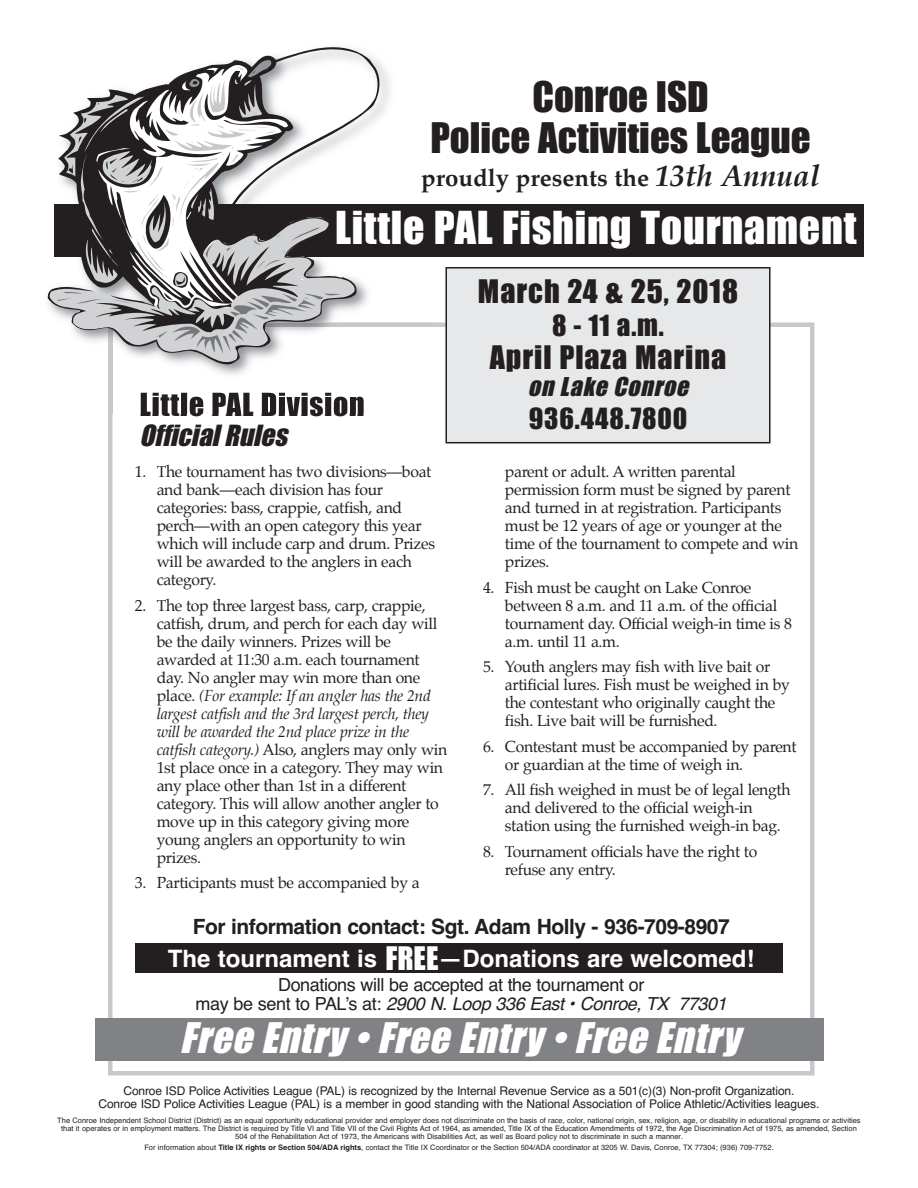
<style>
.page{position:relative;width:918px;height:1188px;background:#fff}
.page>*{position:absolute;margin:0;border:0;box-sizing:border-box;transform-origin:0 0}
.t1{font:42px "Impact";letter-spacing:.015em;color:#fff}
.t2{font:39px/40.5px "Impact";color:#231f20;text-align:center}
.t3{font:italic 39px "Impact";color:#fff}
.t4{font:30px "Impact";letter-spacing:.03em;color:#231f20}
.t5{font:27px "Impact";letter-spacing:.03em;color:#231f20}
.t6{font:italic 27px "Impact";color:#231f20}
.t7{font:700 24px "Helvetica";color:#fff}
.t8{font:700 24px "Palatino";color:#231f20}
.t9{font:italic 24px "Impact";color:#231f20}
.t10{font:700 21px "Helvetica";letter-spacing:-.02em;color:#231f20}
.t11{font:18px/19.5px "Helvetica";letter-spacing:-.02em;color:#231f20;text-align:center}
.t12{font:15.75px/18px "Palatino";letter-spacing:-.02em;color:#231f20}
.t13{font:12px/13.5px "Helvetica";letter-spacing:-.01em;color:#231f20;text-align:center}
.t14{font:7.5px/8.2px "Helvetica";color:#231f20;text-align:center}
.s1{font-style:italic;font-size:30px}
.s2{font-style:italic}
.s3{font-family:"Impact";font-weight:400;font-size:30px}
.s4{font-weight:700}
</style>
<div class="page">
<div style="left:135px;top:943px;width:648px;height:30px;background:#231f20"></div>
<div style="left:54px;top:204px;width:810px;height:52px;background:#231f20"></div>
<img style="left:47px;top:63px;width:392px;height:351px">
<img style="left:141px;top:393px;width:206px;height:21px">
<img style="left:380px;top:204px;width:59px;height:52px">
<svg style="left:48px;top:47px;width:332px;height:317px"></svg>
<svg style="left:57px;top:59px;width:284px;height:295px"></svg>
<div style="left:447px;top:268px;width:322px;height:174px;background:#e7e8e9"></div>
<div style="left:446px;top:267px;width:325px;height:176px;border:2px solid #231f20"></div>
<div style="left:95px;top:1019px;width:729px;height:42px;background:#808285"></div>
<h2 class="t2" style="left:430px;top:79px;width:382px">Conroe ISD<br>Police Activities League</h2>
<h3 class="t8" style="left:421px;top:166px;width:400px">proudly presents the <span class="s1">13th Annual</span></h3>
<h1 class="t1" style="left:335px;top:205px;width:523px">Little PAL Fishing Tournament</h1>
<h3 class="t4" style="left:478px;top:275px;width:262px">March 24 &amp; 25, 2018</h3>
<h3 class="t5" style="left:552px;top:310px;width:113px">8 - 11 a.m.</h3>
<h3 class="t4" style="left:490px;top:341px;width:238px">April Plaza Marina</h3>
<h3 class="t9" style="left:528px;top:373px;width:170px">on Lake Conroe</h3>
<h3 class="t5" style="left:529px;top:403px;width:160px">936.448.7800</h3>
<h3 class="t4" style="left:140px;top:389px;width:227px">Little PAL Division</h3>
<h3 class="t6" style="left:140px;top:421px;width:157px">Official Rules</h3>
<p class="t12" style="left:157px;top:464px;width:280px;text-indent:-22px">1. The tournament has two divisions—boat and bank—each division has four categories: bass, crappie, catfish, and perch—with an open category this year which will include carp and drum. Prizes will be awarded to the anglers in each category.</p>
<p class="t12" style="left:157px;top:597px;width:292px;text-indent:-22px">2. The top three largest bass, carp, crappie, catfish, drum, and perch for each day will be the daily winners. Prizes will be awarded at 11:30 a.m. each tournament day. No angler may win more than one place. <span class="s2">(For example: If an angler has the 2nd largest catfish and the 3rd largest perch, they will be awarded the 2nd place prize in the catfish category.)</span> Also, anglers may only win 1st place once in a category. They may win any place other than 1st in a different category. This will allow another angler to move up in this category giving more young anglers an opportunity to win prizes.</p>
<p class="t12" style="left:135px;top:875px;width:286px">3. Participants must be accompanied by a</p>
<p class="t12" style="left:505px;top:464px;width:295px">parent or adult. A written parental permission form must be signed by parent and turned in at registration. Participants must be 12 years of age or younger at the time of the tournament to compete and win prizes.</p>
<p class="t12" style="left:505px;top:579px;width:289px;text-indent:-22px">4. Fish must be caught on Lake Conroe between 8 a.m. and 11 a.m. of the official tournament day. Official weigh-in time is 8 a.m. until 11 a.m.</p>
<p class="t12" style="left:505px;top:659px;width:286px;text-indent:-22px">5. Youth anglers may fish with live bait or artificial lures. Fish must be weighed in by the contestant who originally caught the fish. Live bait will be furnished.</p>
<p class="t12" style="left:505px;top:738px;width:293px;text-indent:-22px">6. Contestant must be accompanied by parent or guardian at the time of weigh in.</p>
<p class="t12" style="left:505px;top:782px;width:287px;text-indent:-22px">7. All fish weighed in must be of legal length and delivered to the official weigh-in station using the furnished weigh-in bag.</p>
<p class="t12" style="left:505px;top:843px;width:254px;text-indent:-22px">8. Tournament officials have the right to refuse any entry.</p>
<h3 class="t10" style="left:193px;top:914px;width:539px">For information contact: Sgt. Adam Holly - 936-709-8907</h3>
<h3 class="t7" style="left:168px;top:945px;width:588px">The tournament is <span class="s3">FREE</span>—Donations are welcomed!</h3>
<p class="t11" style="left:196px;top:975px;width:533px">Donations will be accepted at the tournament or<br>may be sent to PAL’s at: <span class="s2">2900 N. Loop 336 East • Conroe, TX 77301</span></p>
<h2 class="t3" style="left:180px;top:1017px;width:573px">Free Entry • Free Entry • Free Entry</h2>
<p class="t13" style="left:99px;top:1084px;width:722px">Conroe ISD Police Activities League (PAL) is recognized by the Internal Revenue Service as a 501(c)(3) Non-profit Organization.<br>Conroe ISD Police Activities League (PAL) is a member in good standing with the National Association of Police Athletic/Activities leagues.</p>
<p class="t14" style="left:57px;top:1116px;width:805px">The Conroe Independent School District (District) as an equal opportunity educational provider and employer does not discriminate on the basis of race, color, national origin, sex, religion, age, or disability in educational programs or activities that it operates or in employment matters. The District is required by Title VI and Title VII of the Civil Rights Act of 1964, as amended, Title IX of the Education Amendments of 1972, the Age Discrimination Act of 1975, as amended, Section<br>504 of the Rehabilitation Act of 1973, the Americans with Disabilities Act, as well as Board policy not to discriminate in such a manner.</p>
<p class="t14" style="left:144px;top:1144px;width:631px">For information about <span class="s4">Title IX rights or Section 504/ADA rights</span>, contact the Title IX Coordinator or the Section 504/ADA coordinator at 3205 W. Davis, Conroe, TX 77304; (936) 709-7752.</p>
</div>
